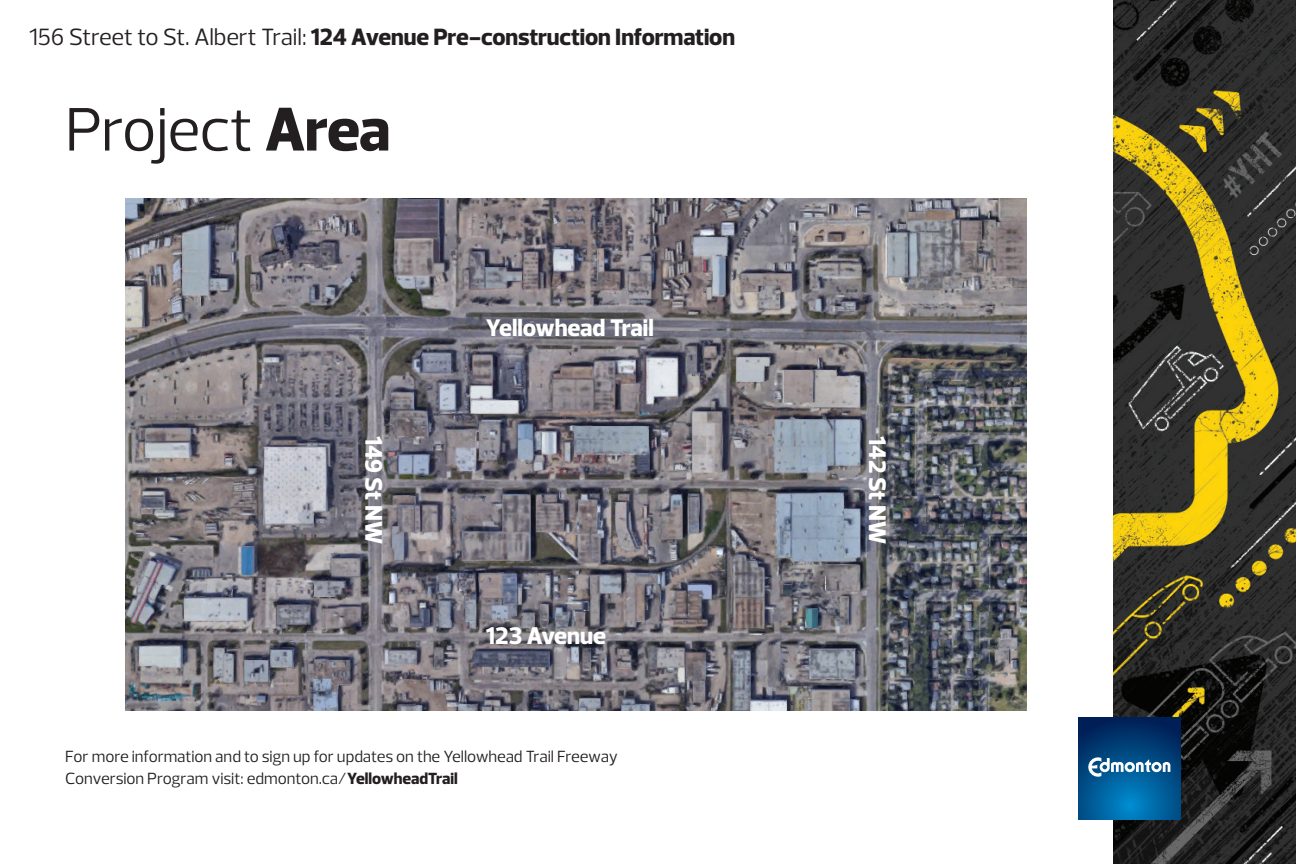
<style>
.page{position:relative;width:1296px;height:864px;background:#fff}
.page>*{position:absolute;margin:0;border:0;box-sizing:border-box;transform-origin:0 0}
.t1{font:62.5px "Prelo";letter-spacing:-.02em;color:#231f20}
.t2{font:800 24.5px "Prelo";letter-spacing:-.01em;color:#fff}
.t3{font:800 24px "Prelo";letter-spacing:-.005em;color:#231f20}
.t4{font:16.5px/22.5px "Prelo";letter-spacing:-.005em;color:#231f20}
.s1{font-weight:400}
.s2{font-weight:800}
</style>
<div class="page">
<img style="left:1112px;top:0;width:184px;height:864px">
<svg style="left:1078px;top:717px;width:103px;height:102px;background:#004a84"></svg>
<svg style="left:1088px;top:757px;width:82px;height:20px"></svg>
<img style="left:125px;top:199px;width:902px;height:512px">
<h3 class="t3" style="left:29px;top:22px;width:707px"><span class="s1">156 Street to St. Albert Trail:</span> 124 Avenue Pre-construction Information</h3>
<h1 class="t1" style="left:65px;top:91px;width:327px">Project <span class="s2">Area</span></h1>
<h2 class="t2" style="left:486px;top:313px;width:169px">Yellowhead Trail</h2>
<h2 class="t2" style="left:389px;top:436px;width:109px;rotate:90deg">149 St NW</h2>
<h2 class="t2" style="left:892px;top:436px;width:109px;rotate:90deg">142 St NW</h2>
<h2 class="t2" style="left:486px;top:620px;width:122px">123 Avenue</h2>
<p class="t4" style="left:65px;top:745px;width:554px">For more information and to sign up for updates on the Yellowhead Trail Freeway<br>Conversion Program visit: edmonton.ca/<span class="s2">YellowheadTrail</span></p>
</div>
